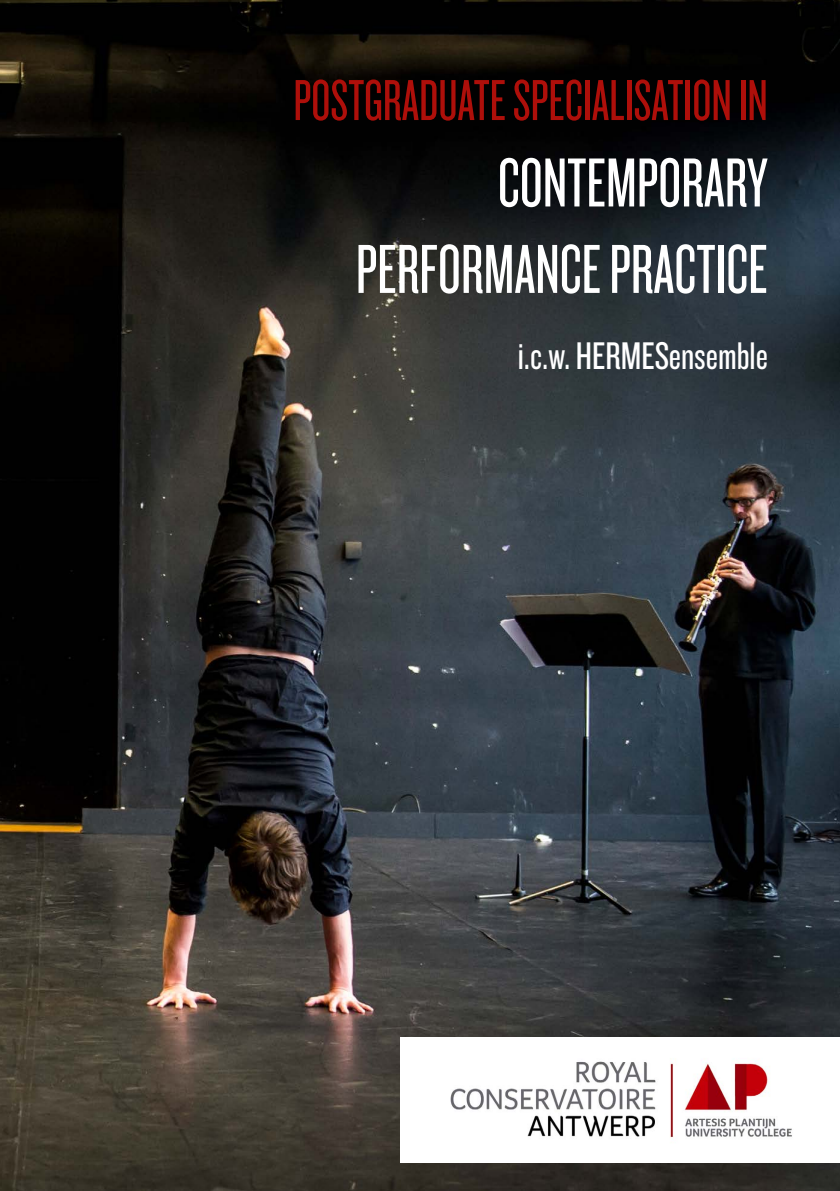
<style>
.page{position:relative;width:840px;height:1191px;background:#fff}
.page>*{position:absolute;margin:0;border:0;box-sizing:border-box;transform-origin:0 0}
.t1{font:72px/86.4px "Knockout 27 Junior Bantamwt";color:#fff;text-align:right}
.t2{font:60px "Knockout 27 Junior Bantamwt";color:#ae0f0a}
.t3{font:40px "Knockout 28 Junior Feathrwt";color:#fff}
</style>
<div class="page">
<img style="left:0;top:0;width:839px;height:1191px">
<img style="left:400px;top:1037px;width:439px;height:125px">
<p class="t2" style="left:293px;top:65px;width:475px">POSTGRADUATE SPECIALISATION IN</p>
<p class="t1" style="left:355px;top:138px;width:413px">CONTEMPORARY<br>PERFORMANCE PRACTICE</p>
<p class="t3" style="left:517px;top:332px;width:251px">i.c.w. HERMESensemble</p>
</div>
